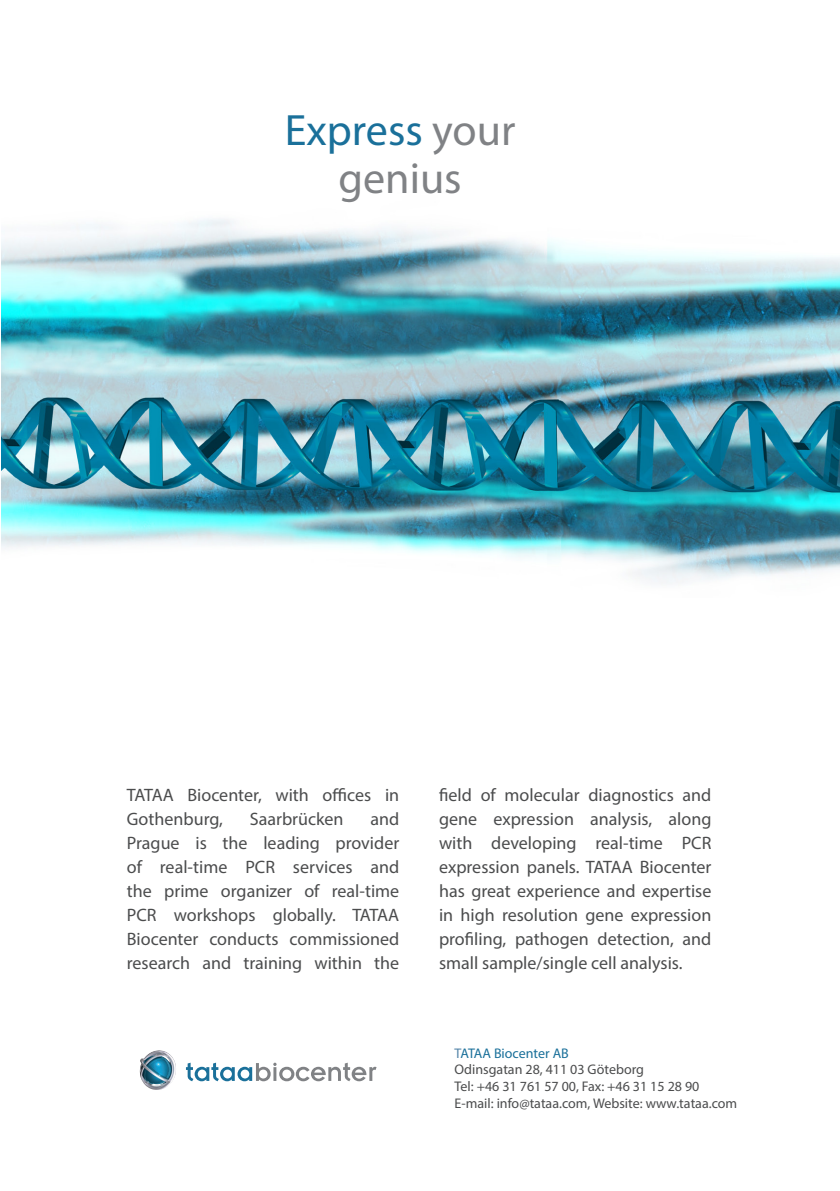
<style>
.page{position:relative;width:840px;height:1191px;background:#fff}
.page>*{position:absolute;margin:0;border:0;box-sizing:border-box;transform-origin:0 0}
.t1{font:44px "Myriad Pro";color:#1a709a}
.t2{font:44px "Myriad Pro";color:#808285}
.bröd{font:18px/24px "Myriad Pro";color:#4b4c4d;text-align:justify}
.t3{font:14px "Myriad Pro";color:#4b4c4d}
.t4{font:14px "Myriad Pro";color:#1a709a}
.s1{color:#808285}
.s2{color:#5283a8}
</style>
<div class="page">
<img style="left:2px;top:219px;width:837px;height:365px">
<svg style="left:186px;top:1062px;width:190px;height:19px"></svg>
<img style="left:140px;top:1050px;width:36px;height:40px">
<p class="t1" style="left:285px;top:103px;width:232px">Express <span class="s1">your</span></p>
<p class="t2" style="left:338px;top:151px;width:125px">genius</p>
<p class="bröd" style="left:127px;top:782px;width:274px">TATAA Biocenter, with offices in<br>Gothenburg,</p>
<p class="bröd" style="left:127px;top:806px;width:274px;text-indent:243px">and Prague is the leading provider of real-time PCR services and the prime organizer of real-time PCR workshops globally. TATAA Biocenter conducts commissioned research and training within the</p>
<p class="bröd" style="left:249px;top:806px;width:95px">Saarbrücken</p>
<p class="bröd" style="left:439px;top:782px;width:274px">field of molecular diagnostics and gene expression analysis, along with developing real-time PCR expression panels. TATAA Biocenter has great experience and expertise in high resolution gene expression profiling, pathogen detection, and small sample/single cell analysis.</p>
<p class="t4" style="left:454px;top:1044px;width:116px"><span class="s2">T</span>ATAA Biocenter AB</p>
<p class="t3" style="left:454px;top:1061px;width:191px">Odinsgatan 28, 411 03 Göteborg</p>
<p class="t3" style="left:454px;top:1077px;width:246px">Tel: +46 31 761 57 00, Fax: +46 31 15 28 90</p>
<p class="t3" style="left:454px;top:1094px;width:284px">E-mail: info@tataa.com, Website: www.tataa.com</p>
</div>
